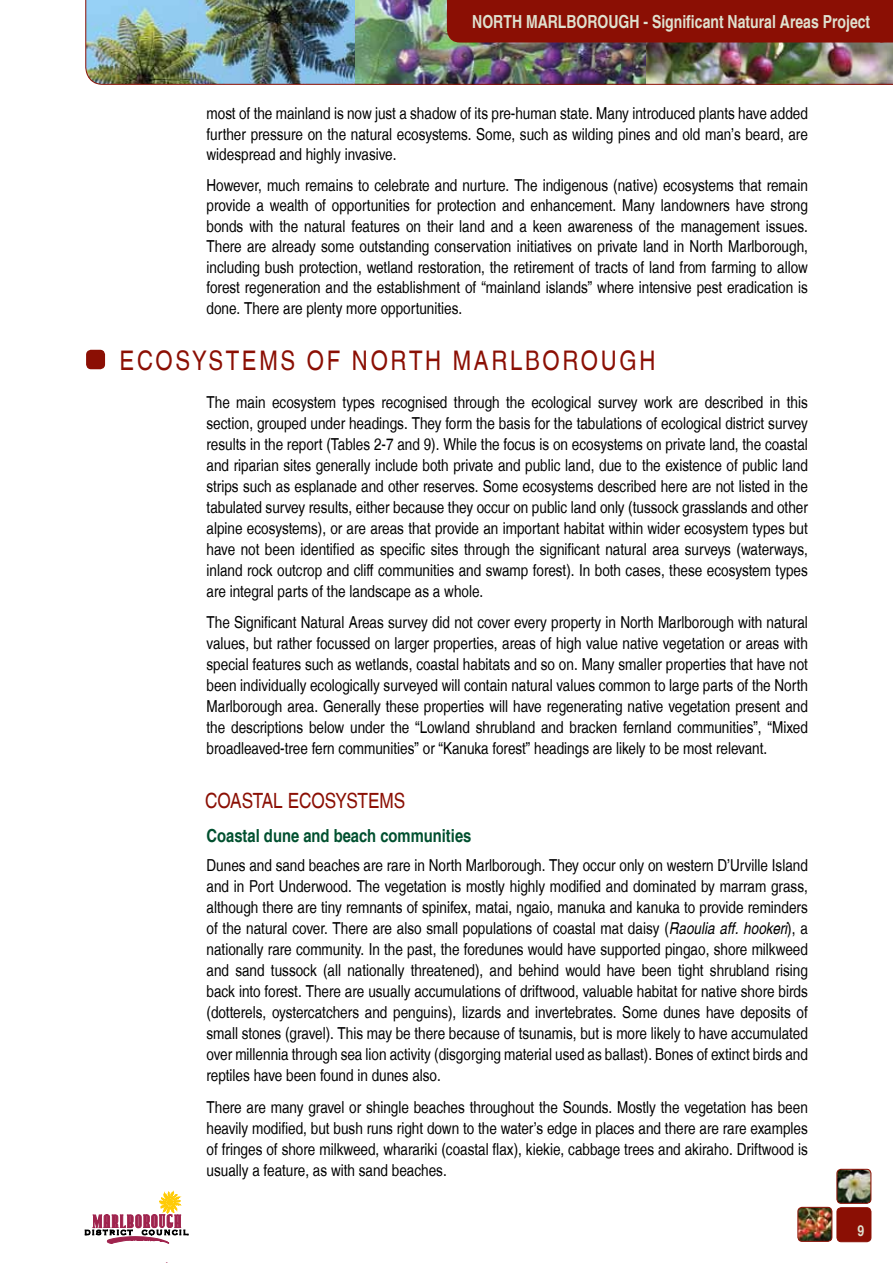
<style>
.page{position:relative;width:893px;height:1263px;background:#fff}
.page>*{position:absolute;margin:0;border:0;box-sizing:border-box;transform-origin:0 0}
.t1{font:27px "Nimbus San L Reg Con";letter-spacing:.1em;color:#8b0f04}
.t2{font:21px "Nimbus San L Reg Con";color:#8b0f04}
.t3{font:18px "Nimbus San L Bol Con";color:#dfe1cf;scale:.95 1}
.t4{font:18px "Nimbus San L Bol Con";color:#00502f}
.t5{font:16.5px/21px "Nimbus San L Reg Con";color:#000;text-align:justify}
.t6{font:15px "Nimbus San L Bol Con";color:#dfe1cf}
.s1{font-family:"Nimbus San L Reg Con Ita"}
</style>
<div class="page">
<img style="left:85px;top:0;width:808px;height:85px">
<div style="left:837px;top:1208px;width:34px;height:34px;background:#8b0f04;border-radius:4px"></div>
<div style="left:837px;top:1207px;width:34px;height:35px;border:1px solid #8b0f04;border-radius:4px"></div>
<svg style="left:85px;top:1191px;width:103px;height:52px"></svg>
<div style="left:447px;top:0;width:446px;height:43px;background:#8b0f04"></div>
<img style="left:838px;top:1169px;width:33px;height:34px">
<div style="left:836px;top:1169px;width:35px;height:35px;border:1px solid #8b0f04;border-radius:4px"></div>
<img style="left:799px;top:1207px;width:33px;height:34px">
<div style="left:797px;top:1207px;width:35px;height:35px;border:1px solid #8b0f04;border-radius:4px"></div>
<div style="left:87px;top:350px;width:17px;height:18px;background:#8b0f04;border-radius:4px"></div>
<div style="left:86px;top:350px;width:19px;height:19px;border:2px solid #8b0f04;border-radius:4px"></div>
<p class="t3" style="left:472px;top:10px;width:421px">north Marlborough - Significant Natural Areas Project</p>
<p class="t5" style="left:207px;top:103px;width:603px;line-height:20.4px">most of the mainland is now just a shadow of its pre-human state. Many introduced plants have added further pressure on the natural ecosystems. Some, such as wilding pines and old man’s beard, are widespread and highly invasive.</p>
<p class="t5" style="left:207px;top:175px;width:603px;line-height:20.5px">However, much remains to celebrate and nurture. The indigenous (native) ecosystems that remain provide a wealth of opportunities for protection and enhancement. Many landowners have strong bonds with the natural features on their land and a keen awareness of the management issues.<br>There are already some outstanding conservation initiatives on private land in North Marlborough, including bush protection, wetland restoration, the retirement of tracts of land from farming to allow forest regeneration and the establishment of “mainland islands” where intensive pest eradication is done. There are plenty more opportunities.</p>
<h1 class="t1" style="left:120px;top:344px;width:372px">Ecosystems of NoRth Marlb</h1>
<h1 class="t1" style="left:542px;top:344px;width:111px">orough</h1>
<p class="t5" style="left:207px;top:392px;width:603px">The main ecosystem types recognised through the ecological survey work are described in this section, grouped under headings. They form the basis for the tabulations of ecological district survey results in the report (Tables 2-7 and 9). While the focus is on ecosystems on private land, the coastal and riparian sites generally include both private and public land, due to the existence of public land strips such as esplanade and other reserves. Some ecosystems described here are not listed in the tabulated survey results, either because they occur on public land only (tussock grasslands and other alpine ecosystems), or are areas that provide an important habitat within wider ecosystem types but have not been identified as specific sites through the significant natural area surveys (waterways, inland rock outcrop and cliff communities and swamp forest). In both cases, these ecosystem types are integral parts of the landscape as a whole.</p>
<p class="t5" style="left:207px;top:612px;width:603px">The Significant Natural Areas survey did not cover every property in North Marlborough with natural values, but rather focussed on larger properties, areas of high value native vegetation or areas with special features such as wetlands, coastal habitats and so on. Many smaller properties that have not been individually ecologically surveyed will contain natural values common to large parts of the North Marlborough area. Generally these properties will have regenerating native vegetation present and the descriptions below under the “Lowland shrubland and bracken fernland communities”, “Mixed broadleaved-tree fern communities” or “Kanuka forest” headings are likely to be most relevant.</p>
<p class="t2" style="left:205px;top:788px;width:188px">Coastal ecosystems</p>
<p class="t4" style="left:207px;top:824px;width:266px">Coastal dune and beach communities</p>
<p class="t5" style="left:207px;top:855px;width:603px">Dunes and sand beaches are rare in North Marlborough. They occur only on western D’Urville Island and in Port Underwood. The vegetation is mostly highly modified and dominated by marram grass, although there are tiny remnants of spinifex, matai, ngaio, manuka and kanuka to provide reminders of the natural cover. There are also small populations of coastal mat daisy (<span class="s1">Raoulia aff. hookeri</span>), a nationally rare community. In the past, the foredunes would have supported pingao, shore milkweed and sand tussock (all nationally threatened), and behind would have been tight shrubland rising back into forest. There are usually accumulations of driftwood, valuable habitat for native shore birds (dotterels, oystercatchers and penguins), lizards and invertebrates. Some dunes have deposits of small stones (gravel). This may be there because of tsunamis, but is more likely to have accumulated over millennia through sea lion activity (disgorging material used as ballast). Bones of extinct birds and reptiles have been found in dunes also.</p>
<p class="t5" style="left:207px;top:1097px;width:603px">There are many gravel or shingle beaches throughout the Sounds. Mostly the vegetation has been heavily modified, but bush runs right down to the water’s edge in places and there are rare examples of fringes of shore milkweed, wharariki (coastal flax), kiekie, cabbage trees and akiraho. Driftwood is usually a feature, as with sand beaches.</p>
<p class="t6" style="left:857px;top:1221px;width:8px">9</p>
</div>
